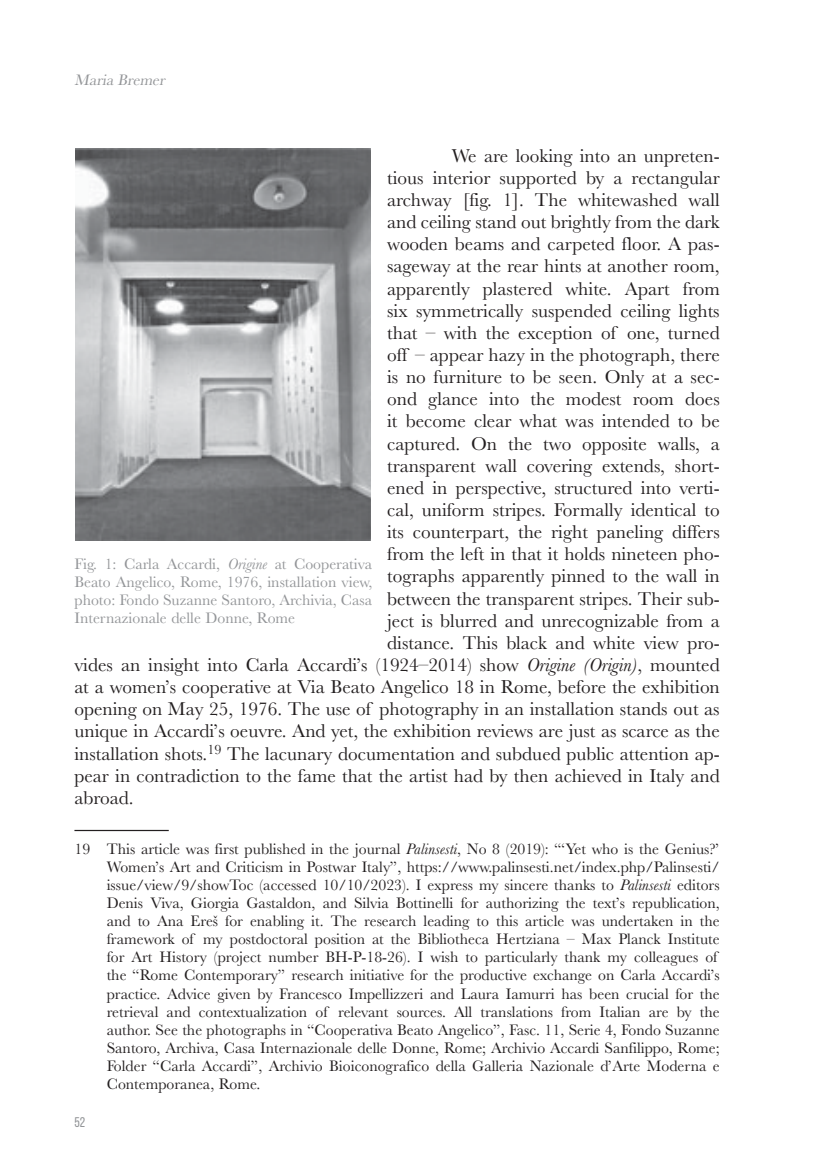
<style>
.page{position:relative;width:819px;height:1166px;background:#fff}
.page>*{position:absolute;margin:0;border:0;box-sizing:border-box;transform-origin:0 0}
.t1{font:19.25px "Baskerville";color:#231f20}
.t2{font:15.75px/18px "Baskerville";color:#231f20}
.t3{font:15.75px/18px "Baskerville";color:#939598;text-align:justify}
.t4{font:italic 15.75px "Baskerville";color:#939598}
.t5{font:14px "Bebas Neue";color:#939598}
.s1{font-style:italic}
</style>
<div class="page">
<hr style="left:74px;top:830px;width:95px;height:1px;background:#231f20">
<img style="left:76px;top:149px;width:295px;height:391px">
<p class="t4" style="left:74px;top:71px;width:95px">Maria Bremer</p>
<p class="t1" style="left:451px;top:144px;width:269px">We are looking into an unpreten-</p>
<p class="t1" style="left:387px;top:167px;width:334px">tious interior supported by a rectangular</p>
<p class="t1" style="left:387px;top:189px;width:334px">archway [fig. 1]. The whitewashed wall</p>
<p class="t1" style="left:387px;top:211px;width:334px">and ceiling stand out brightly from the dark</p>
<p class="t1" style="left:387px;top:233px;width:334px">wooden beams and carpeted floor. A pas-</p>
<p class="t1" style="left:387px;top:255px;width:334px">sageway at the rear hints at another room,</p>
<p class="t1" style="left:387px;top:277px;width:334px">apparently plastered white. Apart from</p>
<p class="t1" style="left:387px;top:299px;width:334px">six symmetrically suspended ceiling lights</p>
<p class="t1" style="left:387px;top:322px;width:334px">that – with the exception of one, turned</p>
<p class="t1" style="left:387px;top:344px;width:334px">off – appear hazy in the photograph, there</p>
<p class="t1" style="left:387px;top:366px;width:334px">is no furniture to be seen. Only at a sec-</p>
<p class="t1" style="left:387px;top:388px;width:334px">ond glance into the modest room does</p>
<p class="t1" style="left:387px;top:410px;width:334px">it become clear what was intended to be</p>
<p class="t1" style="left:387px;top:432px;width:334px">captured. On the two opposite walls, a</p>
<p class="t1" style="left:387px;top:454px;width:334px">transparent wall covering extends, short-</p>
<p class="t1" style="left:387px;top:477px;width:334px">ened in perspective, structured into verti-</p>
<p class="t1" style="left:387px;top:499px;width:334px">cal, uniform stripes. Formally identical to</p>
<p class="t1" style="left:387px;top:521px;width:334px">its counterpart, the right paneling differs</p>
<p class="t1" style="left:387px;top:543px;width:334px">from the left in that it holds nineteen pho-</p>
<p class="t1" style="left:387px;top:565px;width:334px">tographs apparently pinned to the wall in</p>
<p class="t1" style="left:387px;top:587px;width:334px">between the transparent stripes. Their sub-</p>
<p class="t1" style="left:387px;top:609px;width:334px">ject is blurred and unrecognizable from a</p>
<p class="t1" style="left:387px;top:632px;width:334px">distance. This black and white view pro-</p>
<p class="t1" style="left:74px;top:654px;width:646px">vides an insight into Carla Accardi’s (1924–2014) show <span class="s1">Origine (Origin)</span>, mounted</p>
<p class="t1" style="left:74px;top:676px;width:647px">at a women’s cooperative at Via Beato Angelico 18 in Rome, before the exhibition</p>
<p class="t1" style="left:74px;top:698px;width:646px">opening on May 25, 1976. The use of photography in an installation stands out as</p>
<p class="t1" style="left:74px;top:720px;width:646px">unique in Accardi’s oeuvre. And yet, the exhibition reviews are just as scarce as the</p>
<p class="t1" style="left:74px;top:742px;width:646px">installation shots.<sup>19</sup> The lacunary documentation and subdued public attention ap-</p>
<p class="t1" style="left:74px;top:764px;width:647px">pear in contradiction to the fame that the artist had by then achieved in Italy and</p>
<p class="t1" style="left:74px;top:786px;width:61px">abroad.</p>
<p class="t2" style="left:107px;top:839px;width:614px;text-indent:-32px">19 This article was first published in the journal <span class="s1">Palinsesti</span>, No 8 (2019): “‘Yet who is the Genius?’ Women’s Art and Criticism in Postwar Italy”, https://www.palinsesti.net/index.php/Palinsesti/ issue/view/9/showToc (accessed 10/10/2023). I express my sincere thanks to <span class="s1">Palinsesti</span> editors Denis Viva, Giorgia Gastaldon, and Silvia Bottinelli for authorizing the text’s republication, and to Ana Ereš for enabling it. The research leading to this article was undertaken in the framework of my postdoctoral position at the Bibliotheca Hertziana – Max Planck Institute for Art History (project number BH-P-18-26). I wish to particularly thank my colleagues of the “Rome Contemporary” research initiative for the productive exchange on Carla Accardi’s practice. Advice given by Francesco Impellizzeri and Laura Iamurri has been crucial for the retrieval and contextualization of relevant sources. All translations from Italian are by the author. See the photographs in “Cooperativa Beato Angelico”, Fasc. 11, Serie 4, Fondo Suzanne Santoro, Archiva, Casa Internazionale delle Donne, Rome; Archivio Accardi Sanfilippo, Rome; Folder “Carla Accardi”, Archivio Bioiconografico della Galleria Nazionale d’Arte Moderna e Contemporanea, Rome.</p>
<p class="t3" style="left:74px;top:554px;width:299px">Fig. 1: Carla Accardi, <span class="s1">Origine</span> at Cooperativa Beato Angelico, Rome, 1976, installation view, photo: Fondo Suzanne Santoro, Archivia, Casa Internazionale delle Donne, Rome</p>
<p class="t5" style="left:74px;top:1114px;width:12px">52</p>
</div>
